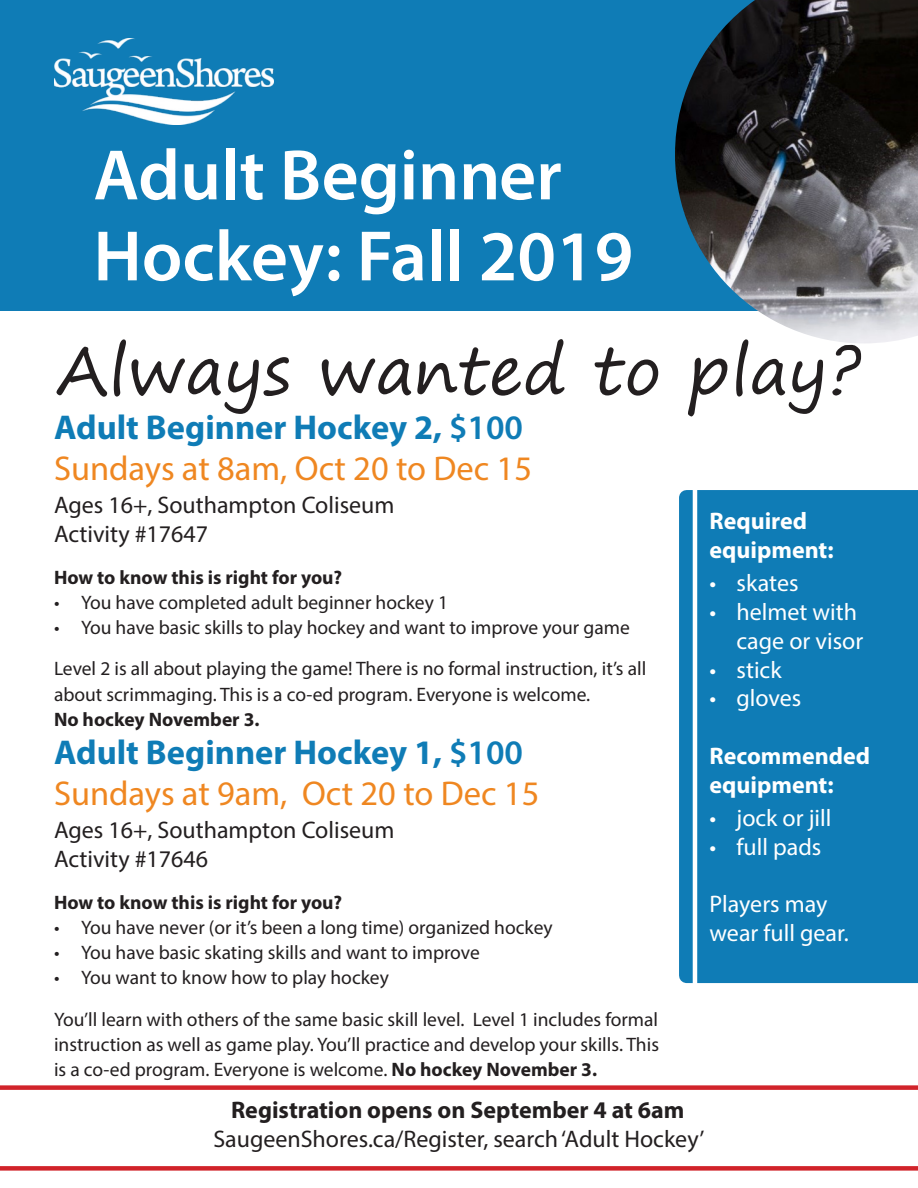
<style>
.page{position:relative;width:918px;height:1188px;background:#fff}
.page>*{position:absolute;margin:0;border:0;box-sizing:border-box;transform-origin:0 0}
.t1{font:600 72px/81px "Myriad Pro";color:#fff}
.t2{font:66px "Segoe Print";color:#231f20}
.t3{font:700 34.5px "Myriad Pro";color:#0f7cb6}
.t4{font:34.5px "Myriad Pro";color:#ef8721}
.t5{font:24px "Myriad Pro";color:#231f20}
.t6{font:24px/28.8px "Myriad Pro";color:#fff;text-align:right}
.t7{font:700 24px/28.8px "Myriad Pro";color:#fff}
.t8{font:700 24px "Myriad Pro";color:#231f20}
.t9{font:19.5px/25.2px "Myriad Pro";color:#231f20}
.t10{font:700 19.5px "Myriad Pro";color:#231f20}
.s1{font-weight:600}
.s2{font-weight:700}
</style>
<div class="page">
<div style="left:679px;top:490px;width:239px;height:493px;background:#0f7cb6"></div>
<div style="left:0;top:0;width:918px;height:310px;background:#0f7cb6"></div>
<img style="left:54px;top:38px;width:219px;height:86px">
<img style="left:675px;top:0;width:243px;height:343px">
<svg style="left:0;top:1085px;width:918px;height:86px"></svg>
<hr style="left:693px;top:483px;width:4px;height:555px;background:#fff">
<p class="t1" style="left:93px;top:133px;width:541px">Adult Beginner<br>Hockey: Fall 2019</p>
<p class="t2" style="left:57px;top:312px;width:806px">Always wanted to play?</p>
<p class="t3" style="left:54px;top:405px;width:471px">Adult Beginner Hockey 2, <span class="s1">$100</span></p>
<p class="t4" style="left:54px;top:448px;width:480px">Sundays at 8am, Oct 20 to Dec 15</p>
<p class="t5" style="left:54px;top:491px;width:342px">Ages 16+, Southampton Coliseum</p>
<p class="t5" style="left:54px;top:519px;width:156px">Activity #17647</p>
<p class="t10" style="left:54px;top:564px;width:290px">How to know this is right for you?</p>
<p class="t9" style="left:54px;top:589px;width:396px">• You have completed adult beginner hockey 1</p>
<p class="t9" style="left:54px;top:615px;width:577px">• You have basic skills to play hockey and want to improve your game</p>
<p class="t9" style="left:54px;top:656px;width:594px">Level 2 is all about playing the game! There is no formal instruction, it’s all about scrimmaging. This is a co-ed program. Everyone is welcome.<br><span class="s2">No hockey November 3.</span></p>
<p class="t3" style="left:54px;top:730px;width:471px">Adult Beginner Hockey 1, <span class="s1">$100</span></p>
<p class="t4" style="left:54px;top:773px;width:487px">Sundays at 9am, Oct 20 to Dec 15</p>
<p class="t5" style="left:54px;top:816px;width:342px">Ages 16+, Southampton Coliseum</p>
<p class="t5" style="left:54px;top:844px;width:156px">Activity #17646</p>
<p class="t10" style="left:54px;top:889px;width:290px">How to know this is right for you?</p>
<p class="t9" style="left:54px;top:914px;width:500px">• You have never (or it’s been a long time) organized hockey</p>
<p class="t9" style="left:54px;top:940px;width:427px">• You have basic skating skills and want to improve</p>
<p class="t9" style="left:54px;top:965px;width:336px">• You want to know how to play hockey</p>
<p class="t9" style="left:54px;top:1006px;width:607px;text-align:justify">You’ll learn with others of the same basic skill level. Level 1 includes formal instruction as well as game play. You’ll practice and develop your skills. This is a co-ed program. Everyone is welcome. <span class="s2">No hockey November 3.</span></p>
<p class="t8" style="left:231px;top:1094px;width:455px">Registration opens on September 4 at 6am</p>
<p class="t5" style="left:213px;top:1124px;width:492px">SaugeenShores.ca/Register, search ‘Adult Hockey’</p>
<p class="t7" style="left:710px;top:506px;width:126px">Required equipment:</p>
<p class="t6" style="left:710px;top:568px;width:90px">• skates</p>
<p class="t6" style="left:710px;top:597px;width:155px">• helmet with cage or visor</p>
<p class="t6" style="left:710px;top:655px;width:74px">• stick</p>
<p class="t6" style="left:710px;top:684px;width:93px">• gloves</p>
<p class="t7" style="left:710px;top:741px;width:162px">Recommended equipment:</p>
<p class="t6" style="left:710px;top:803px;width:123px">• jock or jill</p>
<p class="t6" style="left:710px;top:832px;width:113px">• full pads</p>
<p class="t6" style="left:710px;top:889px;width:141px;text-align:left">Players may wear full gear.</p>
</div>
